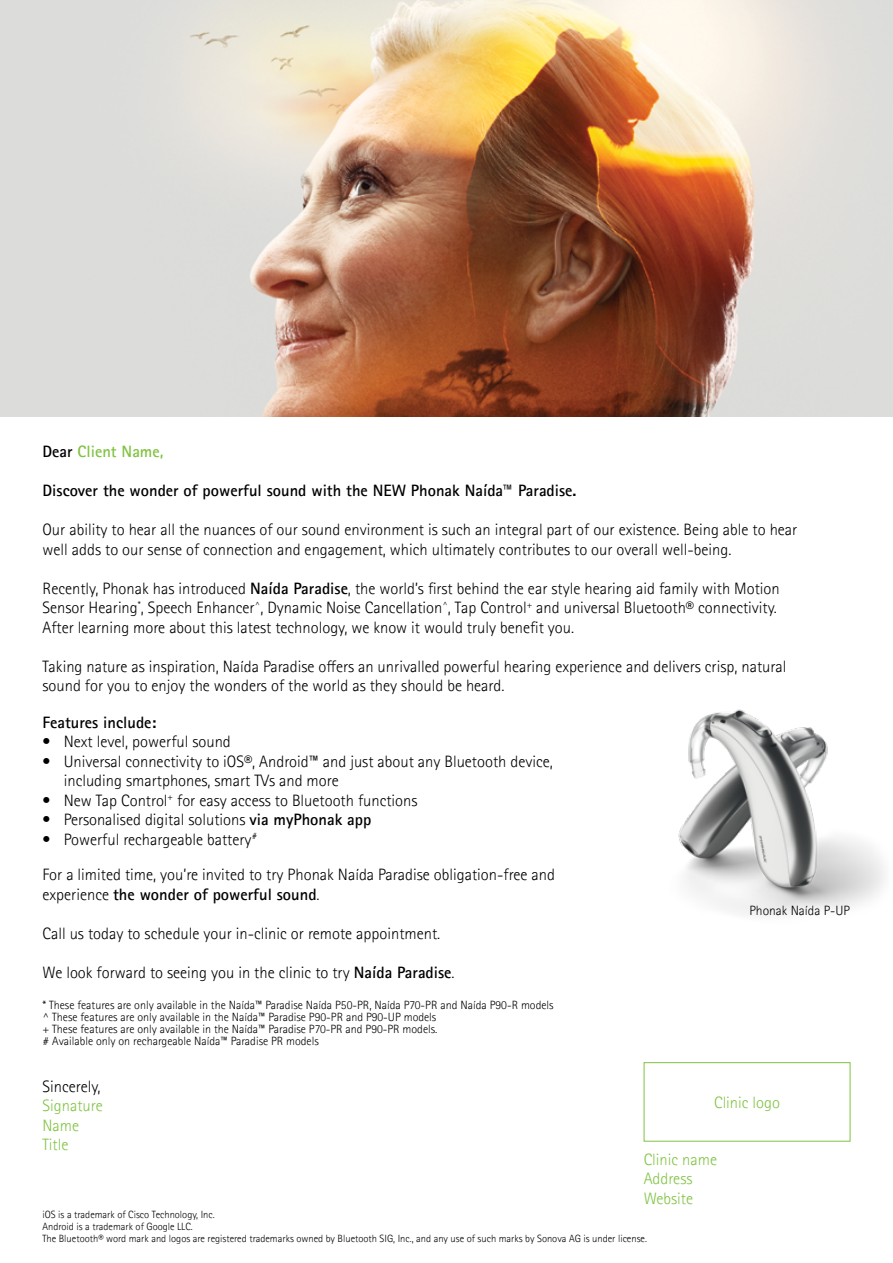
<style>
.page{position:relative;width:893px;height:1263px;background:#fff}
.page>*{position:absolute;margin:0;border:0;box-sizing:border-box;transform-origin:0 0}
.t1{font:300 16.5px/19.5px "Rotis Sansfor Phonak";color:#000}
.t2{font:700 16.5px "Rotis Sansfor Phonak";color:#000}
.t3{font:300 16.5px/19.5px "Rotis Sansfor Phonak";color:#80c342}
.t4{font:700 16.5px "Rotis Sansfor Phonak";color:#80c342}
.t5{font:300 13.5px "Rotis Sansfor Phonak";color:#000}
.t6{font:300 12px/12px "Rotis Sansfor Phonak";color:#000}
.t7{font:300 10.5px/12px "Rotis Sansfor Phonak";color:#000}
.s1{color:#000}
.s2{font-weight:700}
.s3{font-weight:300}
</style>
<div class="page">
<img style="left:678px;top:709px;width:207px;height:207px">
<div style="left:644px;top:1062px;width:206px;height:79px;border:1px solid #80c342"></div>
<div style="left:0;top:0;width:893px;height:417px;background:#dcddda"></div>
<img style="left:190px;top:0;width:630px;height:417px">
<p class="t4" style="left:43px;top:441px;width:122px"><span class="s1">Dear</span> Client Name,</p>
<p class="t2" style="left:43px;top:480px;width:536px">Discover the wonder of powerful sound with the NEW Phonak Naída™ Paradise.</p>
<p class="t1" style="left:43px;top:520px;width:756px">Our ability to hear all the nuances of our sound environment is such an integral part of our existence. Being able to hear well adds to our sense of connection and engagement, which ultimately contributes to our overall well-being.</p>
<p class="t1" style="left:43px;top:579px;width:739px">Recently, Phonak has introduced <span class="s2">Naída Paradise</span>, the world’s first behind the ear style hearing aid family with Motion<br>Sensor Hearing<sup>*</sup>, Speech Enhancer<sup>^</sup>, Dynamic Noise Cancellation<sup>^</sup>, Tap Control<sup>+</sup> and universal Bluetooth® connectivity.<br>After learning more about this latest technology, we know it would truly benefit you.</p>
<p class="t1" style="left:43px;top:657px;width:745px">Taking nature as inspiration, Naída Paradise offers an unrivalled powerful hearing experience and delivers crisp, natural sound for you to enjoy the wonders of the world as they should be heard.</p>
<p class="t2" style="left:43px;top:711px;width:115px">Features include:</p>
<p class="t1" style="left:43px;top:732px;width:190px">• Next level, powerful sound</p>
<p class="t1" style="left:64px;top:751px;width:491px;text-indent:-21px">• Universal connectivity to iOS®, Android™ and just about any Bluetooth device, including smartphones, smart TVs and more</p>
<p class="t1" style="left:43px;top:790px;width:377px">• New Tap Control<sup>+</sup> for easy access to Bluetooth functions</p>
<p class="t1" style="left:43px;top:810px;width:330px">• Personalised digital solutions <span class="s2">via myPhonak app</span></p>
<p class="t1" style="left:43px;top:821px;width:514px;line-height:35.5px">• Powerful rechargeable battery<sup>#<br></sup>For a limited time, you’re invited to try Phonak Naída Paradise obligation-free and</p>
<p class="t2" style="left:43px;top:884px;width:279px"><span class="s3">experience</span> the wonder of powerful sound<span class="s3">.</span></p>
<p class="t1" style="left:43px;top:924px;width:399px">Call us today to schedule your in-clinic or remote appointment.</p>
<p class="t1" style="left:43px;top:963px;width:414px">We look forward to seeing you in the clinic to try <span class="s2">Naída Paradise</span>.</p>
<p class="t6" style="left:43px;top:999px;width:513px">* These features are only available in the Naída™ Paradise Naída P50-PR, Naída P70-PR and Naída P90-R models ^ These features are only available in the Naída™ Paradise P90-PR and P90-UP models<br>+ These features are only available in the Naída™ Paradise P70-PR and P90-PR models.<br># Available only on rechargeable Naída™ Paradise PR models</p>
<p class="t1" style="left:43px;top:1077px;width:60px">Sincerely,</p>
<p class="t3" style="left:43px;top:1096px;width:62px">Signature<br>Name<br>Title</p>
<p class="t3" style="left:644px;top:1150px;width:75px">Clinic name<br>Address<br>Website</p>
<p class="t5" style="left:749px;top:903px;width:102px">Phonak Naída P-UP</p>
<p class="t3" style="left:714px;top:1093px;width:67px">Clinic logo</p>
<p class="t7" style="left:43px;top:1208px;width:606px">iOS is a trademark of Cisco Technology, Inc.<br>Android is a trademark of Google LLC.<br>The Bluetooth® word mark and logos are registered trademarks owned by Bluetooth SIG, Inc., and any use of such marks by Sonova AG is under license.</p>
</div>
